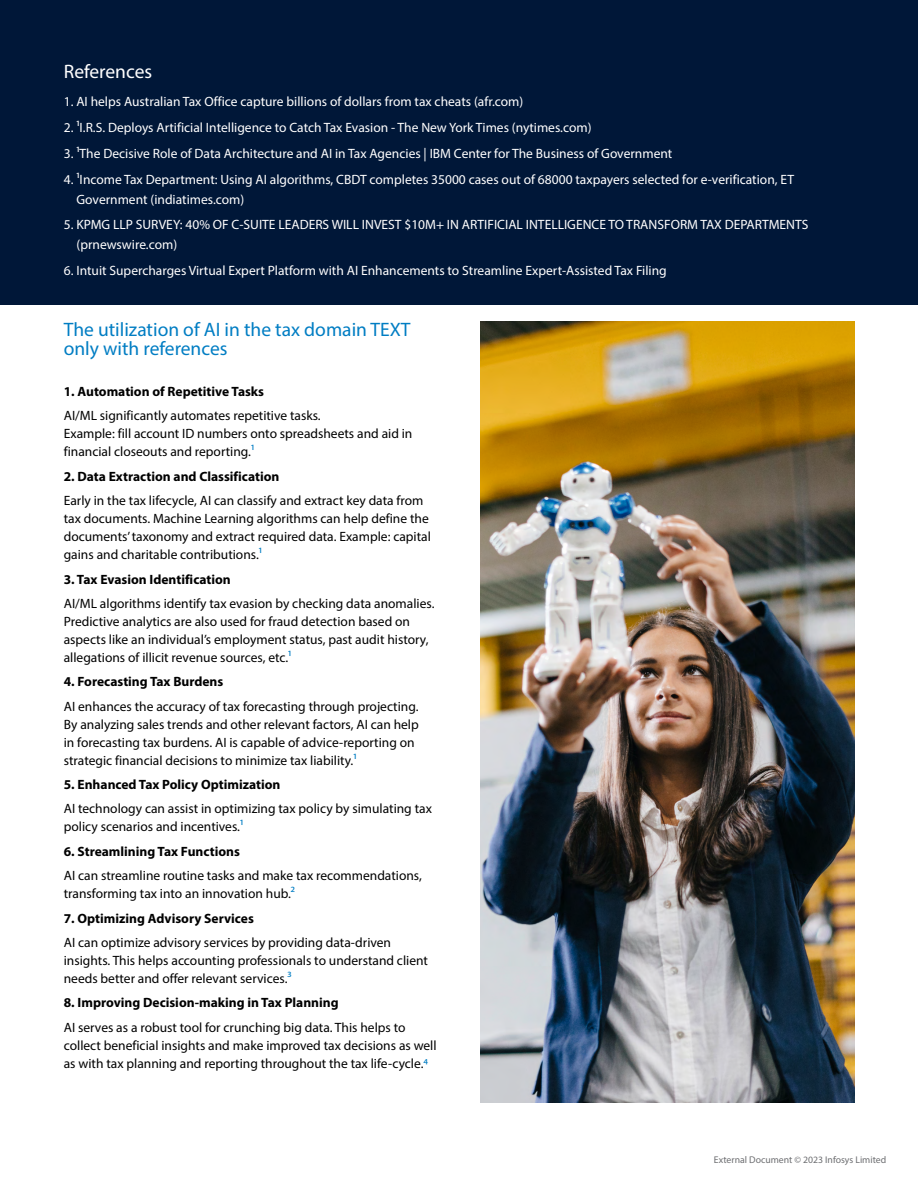
<style>
.page{position:relative;width:918px;height:1188px;background:#fff}
.page>*{position:absolute;margin:0;border:0;box-sizing:border-box;transform-origin:0 0}
.t1{font:19.5px/19.5px "Myriad Pro";color:#007dc3}
.t2{font:19.5px "Myriad Pro";color:#fff}
.t3{font:13.5px/18px "Myriad Pro";color:#000}
.t4{font:13.5px/19.5px "Myriad Pro";color:#fff}
.t5{font:700 13.5px "Myriad Pro";color:#000}
.t6{font:9.75px "Myriad Pro";color:#6d6e71}
.s1{color:#007cc3}
.s2{color:#007dc3}
</style>
<div class="page">
<div style="left:0;top:0;width:918px;height:304px;background:#001738"></div>
<img style="left:480px;top:321px;width:374px;height:782px">
<h1 class="t2" style="left:64px;top:60px;width:90px">References</h1>
<p class="t4" style="left:64px;top:92px;width:461px">1. AI helps Australian Tax Office capture billions of dollars from tax cheats (afr.com)</p>
<p class="t4" style="left:64px;top:118px;width:529px">2. 1I.R.S. Deploys Artificial Intelligence to Catch Tax Evasion - The New York Times (nytimes.com)</p>
<p class="t4" style="left:64px;top:144px;width:610px">3. 1The Decisive Role of Data Architecture and AI in Tax Agencies | IBM Center for The Business of Government</p>
<p class="t4" style="left:77px;top:170px;width:719px;text-indent:-13px">4. 1Income Tax Department: Using AI algorithms, CBDT completes 35000 cases out of 68000 taxpayers selected for e-verification, ET<br>Government (indiatimes.com)</p>
<p class="t4" style="left:77px;top:215px;width:733px;text-indent:-13px">5. KPMG LLP SURVEY: 40% OF C-SUITE LEADERS WILL INVEST $10M+ IN ARTIFICIAL INTELLIGENCE TO TRANSFORM TAX DEPARTMENTS (prnewswire.com)</p>
<p class="t4" style="left:64px;top:260px;width:605px">6. Intuit Supercharges Virtual Expert Platform with AI Enhancements to Streamline Expert-Assisted Tax Filing</p>
<h1 class="t1" style="left:64px;top:319px;width:348px">The utilization of AI in the tax domain TEXT only with references</h1>
<p class="t5" style="left:64px;top:383px;width:202px">1. Automation of Repetitive Tasks</p>
<p class="t3" style="left:64px;top:407px;width:350px">AI/ML significantly automates repetitive tasks.<br>Example: fill account ID numbers onto spreadsheets and aid in financial closeouts and reporting.<span class="s1">1</span></p>
<p class="t5" style="left:64px;top:467px;width:217px">2. Data Extraction and Classification</p>
<p class="t3" style="left:64px;top:491px;width:369px">Early in the tax lifecycle, AI can classify and extract key data from tax documents. Machine Learning algorithms can help define the documents’ taxonomy and extract required data. Example: capital gains and charitable contributions.<span class="s2">1</span></p>
<p class="t5" style="left:64px;top:570px;width:169px">3. Tax Evasion Identification</p>
<p class="t3" style="left:64px;top:594px;width:372px">AI/ML algorithms identify tax evasion by checking data anomalies.<br>Predictive analytics are also used for fraud detection based on aspects like an individual’s employment status, past audit history, allegations of illicit revenue sources, etc.<span class="s2">1</span></p>
<p class="t5" style="left:64px;top:673px;width:161px">4. Forecasting Tax Burdens</p>
<p class="t3" style="left:64px;top:697px;width:357px">AI enhances the accuracy of tax forecasting through projecting.<br>By analyzing sales trends and other relevant factors, AI can help in forecasting tax burdens. AI is capable of advice-reporting on strategic financial decisions to minimize tax liability.<span class="s2">1</span></p>
<p class="t5" style="left:64px;top:776px;width:218px">5. Enhanced Tax Policy Optimization</p>
<p class="t3" style="left:64px;top:800px;width:370px">AI technology can assist in optimizing tax policy by simulating tax policy scenarios and incentives.<span class="s2">1</span></p>
<p class="t5" style="left:64px;top:842px;width:178px">6. Streamlining Tax Functions</p>
<p class="t3" style="left:64px;top:866px;width:360px">AI can streamline routine tasks and make tax recommendations, transforming tax into an innovation hub.<span class="s2">2</span></p>
<p class="t5" style="left:64px;top:909px;width:192px">7. Optimizing Advisory Services</p>
<p class="t3" style="left:64px;top:933px;width:366px">AI can optimize advisory services by providing data-driven insights. This helps accounting professionals to understand client needs better and offer relevant services.<span class="s2">3</span></p>
<p class="t5" style="left:64px;top:994px;width:276px">8. Improving Decision-making in Tax Planning</p>
<p class="t3" style="left:64px;top:1018px;width:374px">AI serves as a robust tool for crunching big data. This helps to collect beneficial insights and make improved tax decisions as well as with tax planning and reporting throughout the tax life-cycle.<span class="s2">4</span></p>
<p class="t6" style="left:714px;top:1154px;width:174px">External Document © 2023 Infosys Limited</p>
</div>
